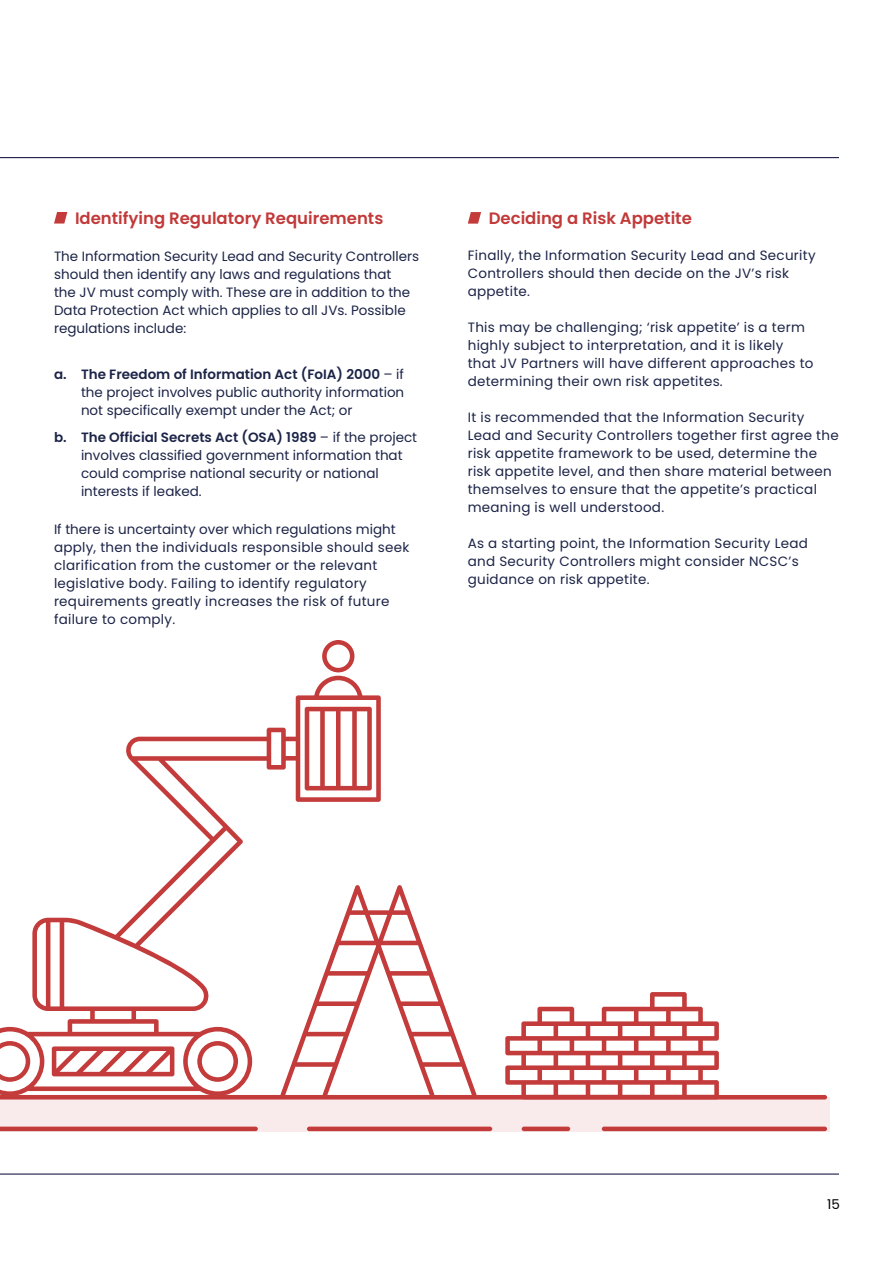
<style>
.page{position:relative;width:893px;height:1263px;background:#fff}
.page>*{position:absolute;margin:0;border:0;box-sizing:border-box;transform-origin:0 0}
.t1{font:600 16.5px "Poppins";color:#c23939}
.t2{font:13.5px/18px "Poppins";letter-spacing:.02em;color:#1c2447}
.t3{font:13.5px/18px "Poppins";color:#1c2447}
.t4{font:13.5px "Poppins";color:#000}
.s1{font-weight:600}
</style>
<div class="page">
<hr style="left:0;top:157px;width:839px;height:1px;background:#000336">
<hr style="left:0;top:1174px;width:839px;height:1px;background:#000336">
<svg style="left:468px;top:212px;width:13px;height:12px"></svg>
<svg style="left:54px;top:212px;width:13px;height:12px"></svg>
<svg style="left:126px;top:695px;width:255px;height:190px"></svg>
<svg style="left:314px;top:640px;width:49px;height:58px"></svg>
<svg style="left:0;top:885px;width:827px;height:246px"></svg>
<p class="t1" style="left:75px;top:208px;width:310px">Identifying Regulatory Requirements</p>
<p class="t3" style="left:54px;top:247px;width:367px">The Information Security Lead and Security Controllers should then identify any laws and regulations that<br>the JV must comply with. These are in addition to the Data Protection Act which applies to all JVs. Possible regulations include:</p>
<p class="t2" style="left:81px;top:365px;width:325px;text-align:justify;text-indent:-27px"><span class="s1">a. The Freedom of Information Act (FoIA) 2000</span> – if the project involves public authority information not specifically exempt under the Act; or</p>
<p class="t3" style="left:81px;top:428px;width:338px;text-indent:-27px"><span class="s1">b. The Official Secrets Act (OSA) 1989</span> – if the project involves classified government information that could comprise national security or national interests if leaked.</p>
<p class="t2" style="left:54px;top:520px;width:357px">If there is uncertainty over which regulations might apply, then the individuals responsible should seek clarification from the customer or the relevant legislative body. Failing to identify regulatory requirements greatly increases the risk of future failure to comply.</p>
<p class="t1" style="left:489px;top:208px;width:205px">Deciding a Risk Appetite</p>
<p class="t2" style="left:468px;top:246px;width:349px">Finally, the Information Security Lead and Security<br>Controllers should then decide on the JV’s risk appetite.</p>
<p class="t2" style="left:468px;top:318px;width:347px">This may be challenging; ‘risk appetite’ is a term highly subject to interpretation, and it is likely that JV Partners will have different approaches to determining their own risk appetites.</p>
<p class="t2" style="left:468px;top:408px;width:372px">It is recommended that the Information Security Lead and Security Controllers together first agree the risk appetite framework to be used, determine the risk appetite level, and then share material between themselves to ensure that the appetite’s practical meaning is well understood.</p>
<p class="t2" style="left:468px;top:534px;width:342px">As a starting point, the Information Security Lead and Security Controllers might consider NCSC’s guidance on risk appetite.</p>
<p class="t4" style="left:827px;top:1196px;width:14px">15</p>
</div>
